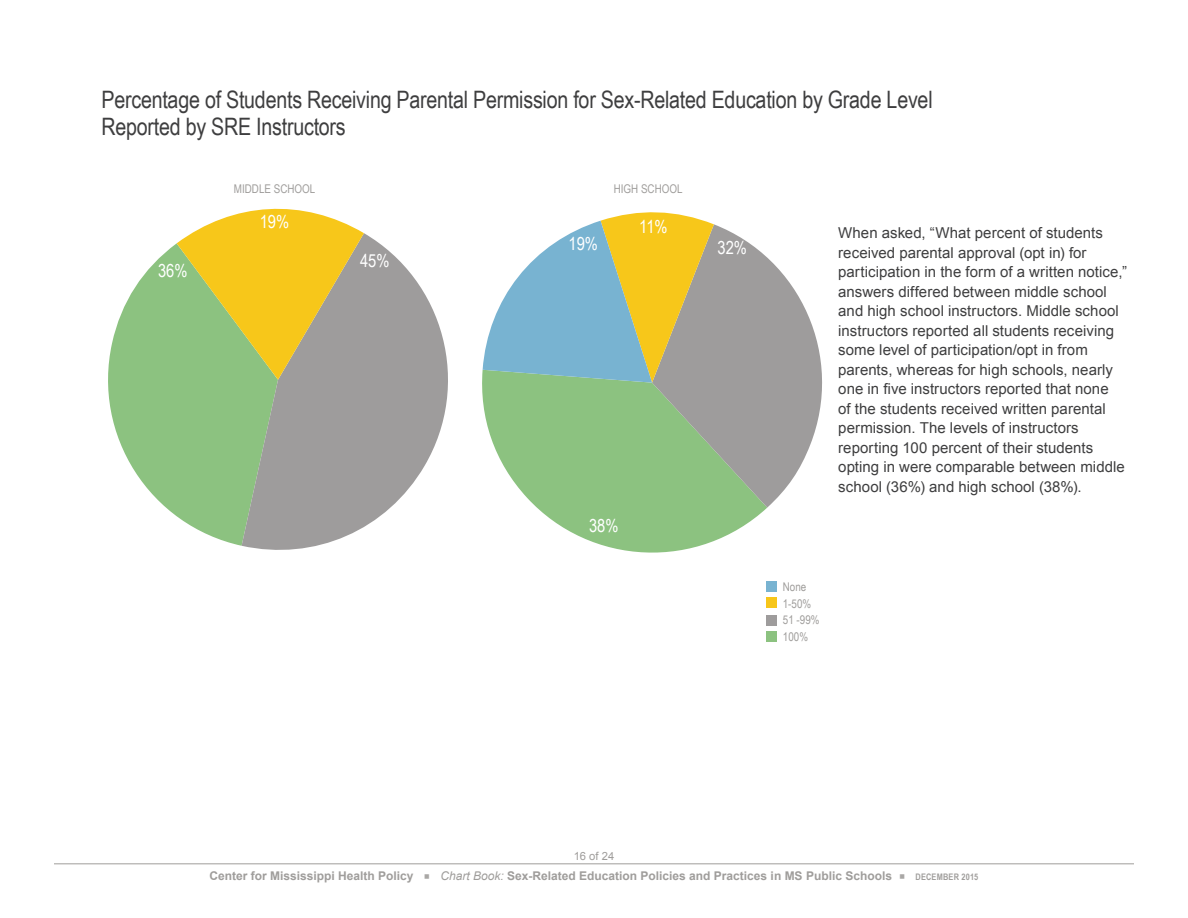
<style>
.page{position:relative;width:1188px;height:918px;background:#fff}
.page>*{position:absolute;margin:0;border:0;box-sizing:border-box;transform-origin:0 0}
.Chart_Titles{font:24px "Arial Narrow";letter-spacing:-.01em;color:#3e3e3f}
.Chart_Axis_Labels{font:18px "Arial Narrow";color:#fff}
.Body_Copy{font:15px/19.5px "Arial";letter-spacing:.005em;color:#3e3e3f}
.t1{font:700 12px "Arial";color:#9f9d9b}
.Chart_Axis_Labels-2{font:12px "Arial Narrow";color:#9f9d9b}
.Key_Labels_for_Chart{font:12px "Arial Narrow";color:#9f9d9b}
.t2{font:11.25px "Arial";color:#9f9d9b}
.t3{font:700 9px "Arial Narrow";letter-spacing:.02em;color:#9f9d9b}
.s1{font-weight:400;font-style:italic}
</style>
<div class="page">
<hr style="left:54px;top:863px;width:1080px;height:1px;background:#9f9d9b">
<svg style="left:108px;top:243px;width:134px;height:303px;fill:#8cc280"></svg>
<svg style="left:242px;top:233px;width:206px;height:317px;fill:#9e9c9c"></svg>
<svg style="left:177px;top:208px;width:187px;height:172px;background:#cfc157"></svg>
<svg style="left:482px;top:370px;width:285px;height:183px;fill:#8cc280"></svg>
<svg style="left:652px;top:224px;width:170px;height:284px;fill:#9e9c9c"></svg>
<svg style="left:483px;top:212px;width:231px;height:171px"></svg>
<div style="left:767px;top:581px;width:10px;height:10px;background:#78b3d1"></div>
<div style="left:767px;top:597px;width:10px;height:11px;background:#f7c61a"></div>
<div style="left:767px;top:615px;width:10px;height:11px;background:#9e9c9c"></div>
<div style="left:767px;top:632px;width:10px;height:10px;background:#8cc280"></div>
<p class="Chart_Titles" style="left:102px;top:82px;width:833px">Percentage of Students Receiving Parental Permission for Sex-Related Education by Grade Level</p>
<p class="Chart_Titles" style="left:102px;top:109px;width:246px">Reported by SRE Instructors</p>
<p class="Chart_Axis_Labels" style="left:158px;top:257px;width:31px">36%</p>
<p class="Chart_Axis_Labels-2" style="left:234px;top:180px;width:83px">MIDDLE SCHOOL</p>
<p class="Chart_Axis_Labels-2" style="left:614px;top:180px;width:70px">HIGH SCHOOL</p>
<p class="Chart_Axis_Labels" style="left:260px;top:208px;width:31px">19%</p>
<p class="Chart_Axis_Labels" style="left:360px;top:247px;width:31px">45%</p>
<p class="Chart_Axis_Labels" style="left:568px;top:230px;width:31px">19%</p>
<p class="Chart_Axis_Labels" style="left:639px;top:214px;width:30px">11%</p>
<p class="Chart_Axis_Labels" style="left:718px;top:234px;width:31px">32%</p>
<p class="Chart_Axis_Labels" style="left:589px;top:513px;width:31px">38%</p>
<p class="Body_Copy" style="left:838px;top:223px;width:290px">When asked, “What percent of students received parental approval (opt in) for participation in the form of a written notice,” answers differed between middle school and high school instructors. Middle school instructors reported all students receiving some level of participation/opt in from parents, whereas for high schools, nearly one in five instructors reported that none<br>of the students received written parental permission. The levels of instructors reporting 100 percent of their students opting in were comparable between middle school (36%) and high school (38%).</p>
<p class="Key_Labels_for_Chart" style="left:783px;top:578px;width:25px">None</p>
<p class="Key_Labels_for_Chart" style="left:783px;top:595px;width:30px">1-50%</p>
<p class="Key_Labels_for_Chart" style="left:783px;top:611px;width:38px">51 -99%</p>
<p class="Key_Labels_for_Chart" style="left:783px;top:628px;width:27px">100%</p>
<p class="t2" style="left:574px;top:848px;width:42px">16 of 24</p>
<p class="t1" style="left:210px;top:868px;width:206px">Center for Mississippi Health Policy</p>
<p class="t1" style="left:441px;top:868px;width:453px"><span class="s1">Chart Book:</span> Sex-Related Education Policies and Practices in MS Public Schools</p>
<p class="t3" style="left:916px;top:870px;width:64px">DECEMBER 2015</p>
</div>
